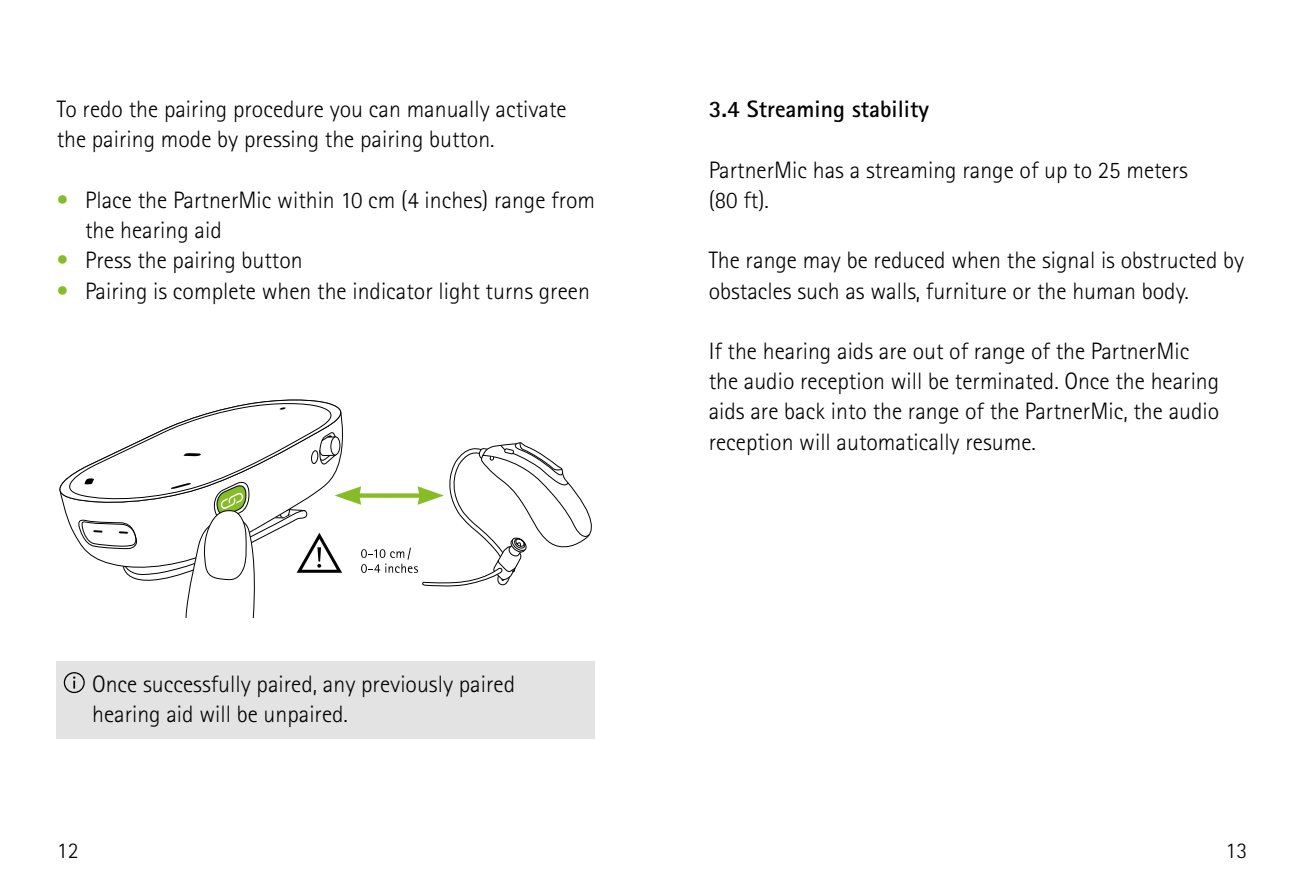
<style>
.page{position:relative;width:1304px;height:886px;background:#fff}
.page>*{position:absolute;margin:0;border:0;box-sizing:border-box;transform-origin:0 0}
.t1{font:300 23.75px/30.2px "Rotis Sans Serif Pro";color:#000}
.t2{font:700 23.75px "Rotis Sans Serif Pro";color:#000}
.t3{font:300 22.5px "Rotis Sans Serif Pro";color:#000}
.s1{color:#86bc25}
</style>
<div class="page">
<svg style="left:59px;top:400px;width:533px;height:217px"></svg>
<div style="left:57px;top:660px;width:538px;height:78px;background:#e3e3e3"></div>
<svg style="left:64px;top:672px;width:21px;height:21px"></svg>
<p class="t1" style="left:57px;top:94px;width:512px">To redo the pairing procedure you can manually activate the pairing mode by pressing the pairing button.</p>
<p class="t1" style="left:85px;top:185px;width:512px;text-indent:-28px"><span class="s1">•</span> Place the PartnerMic within 10 cm (4 inches) range from the hearing aid</p>
<p class="t1" style="left:57px;top:245px;width:248px"><span class="s1">•</span> Press the pairing button</p>
<p class="t1" style="left:57px;top:276px;width:535px"><span class="s1">•</span> Pairing is complete when the indicator light turns green</p>
<p class="t1" style="left:92px;top:669px;width:424px">Once successfully paired, any previously paired hearing aid will be unpaired.</p>
<p class="t2" style="left:709px;top:94px;width:222px">3.4 Streaming stability</p>
<p class="t1" style="left:709px;top:155px;width:481px">PartnerMic has a streaming range of up to 25 meters (80 ft).</p>
<p class="t1" style="left:709px;top:245px;width:537px">The range may be reduced when the signal is obstructed by obstacles such as walls, furniture or the human body.</p>
<p class="t1" style="left:709px;top:336px;width:512px">If the hearing aids are out of range of the PartnerMic the audio reception will be terminated. Once the hearing aids are back into the range of the PartnerMic, the audio reception will automatically resume.</p>
<p class="t3" style="left:57px;top:838px;width:23px">12</p>
<p class="t3" style="left:1225px;top:838px;width:23px">13</p>
</div>
